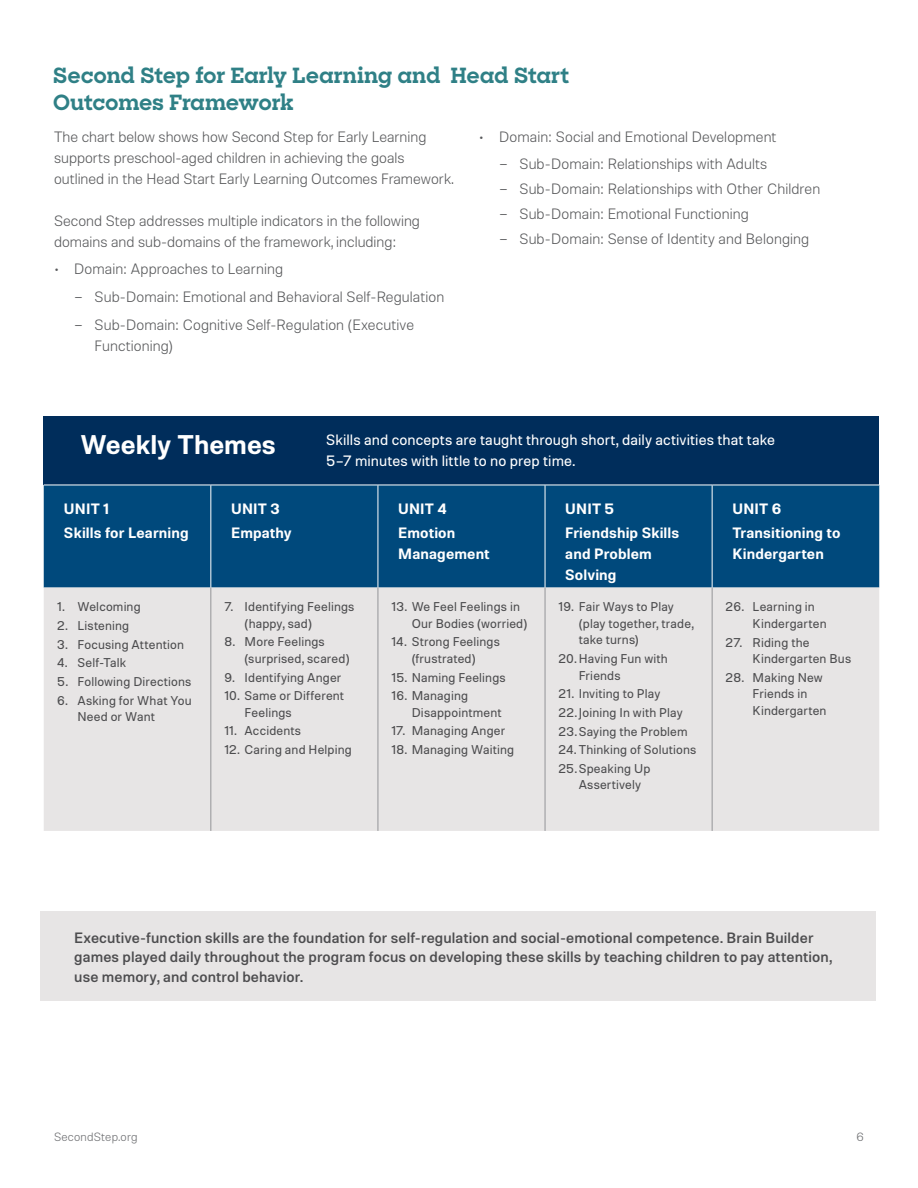
<style>
.page{position:relative;width:918px;height:1188px;background:#fff}
.page>*{position:absolute;margin:0;border:0;box-sizing:border-box;transform-origin:0 0}
.t1{font:600 27px "Molde";color:#fff}
.t2{font:700 21px/27px "Sharp Slab";letter-spacing:-.015em;color:#2f8086}
.t3{font:300 15px/21px "Molde";color:#58595b}
.t4{font:500 15px/19.5px "Molde";letter-spacing:.005em;color:#4d4d4f}
.t5{font:600 15px/24.5px "Molde";letter-spacing:.01em;color:#fff}
.t6{font:15px/21px "Molde";letter-spacing:.005em;color:#fff}
.t7{font:12.75px/16.5px "Molde";letter-spacing:.01em;color:#4d4d4f}
.t8{font:300 12px "Molde";letter-spacing:.015em;color:#6d6e71}
.s1{font-size:16.5px}
</style>
<div class="page">
<div style="left:44px;top:417px;width:835px;height:68px;background:#002d5b"></div>
<div style="left:44px;top:486px;width:835px;height:102px;background:#00497c"></div>
<div style="left:44px;top:588px;width:835px;height:243px;background:#e7e5e5"></div>
<hr style="left:210px;top:485px;width:1px;height:103px;background:#fff">
<hr style="left:378px;top:485px;width:1px;height:103px;background:#fff">
<hr style="left:545px;top:485px;width:1px;height:103px;background:#fff">
<hr style="left:712px;top:485px;width:1px;height:103px;background:#fff">
<hr style="left:210px;top:588px;width:1px;height:243px;background:#939598">
<hr style="left:378px;top:588px;width:1px;height:243px;background:#939598">
<hr style="left:545px;top:588px;width:1px;height:243px;background:#939598">
<hr style="left:712px;top:588px;width:1px;height:243px;background:#939598">
<div style="left:40px;top:912px;width:836px;height:89px;background:#e7e5e5"></div>
<h2 class="t2" style="left:53px;top:61px;width:518px">Second Step for Early Learning and Head Start<br>Outcomes Framework</h2>
<p class="t3" style="left:54px;top:125px;width:401px">The chart below shows how Second Step for Early Learning supports preschool-aged children in achieving the goals outlined in the Head Start Early Learning Outcomes Framework.</p>
<p class="t3" style="left:54px;top:209px;width:367px">Second Step addresses multiple indicators in the following domains and sub-domains of the framework, including:</p>
<p class="t3" style="left:54px;top:258px;width:231px"><span class="s1">•</span> Domain: Approaches to Learning</p>
<p class="t3" style="left:74px;top:286px;width:372px"><span class="s1">–</span> Sub-Domain: Emotional and Behavioral Self-Regulation</p>
<p class="t3" style="left:94px;top:314px;width:321px;text-indent:-20px"><span class="s1">–</span> Sub-Domain: Cognitive Self-Regulation (Executive<br>Functioning)</p>
<p class="t3" style="left:479px;top:125px;width:299px"><span class="s1">•</span> Domain: Social and Emotional Development</p>
<p class="t3" style="left:499px;top:153px;width:270px"><span class="s1">–</span> Sub-Domain: Relationships with Adults</p>
<p class="t3" style="left:499px;top:178px;width:323px"><span class="s1">–</span> Sub-Domain: Relationships with Other Children</p>
<p class="t3" style="left:499px;top:203px;width:251px"><span class="s1">–</span> Sub-Domain: Emotional Functioning</p>
<p class="t3" style="left:499px;top:227px;width:311px"><span class="s1">–</span> Sub-Domain: Sense of Identity and Belonging</p>
<h1 class="t1" style="left:80px;top:427px;width:197px">Weekly Themes</h1>
<p class="t6" style="left:326px;top:428px;width:450px">Skills and concepts are taught through short, daily activities that take<br>5–7 minutes with little to no prep time.</p>
<p class="t5" style="left:64px;top:496px;width:126px">UNIT 1<br>Skills for Learning</p>
<p class="t5" style="left:231px;top:496px;width:62px">UNIT 3<br>Empathy</p>
<p class="t5" style="left:398px;top:496px;width:59px">UNIT 4<br>Emotion</p>
<p class="t5" style="left:398px;top:541px;width:93px">Management</p>
<p class="t7" style="left:57px;top:598px;width:85px">1. Welcoming</p>
<p class="t7" style="left:57px;top:617px;width:74px">2. Listening</p>
<p class="t7" style="left:57px;top:635px;width:128px">3. Focusing Attention</p>
<p class="t7" style="left:57px;top:654px;width:70px">4. Self-Talk</p>
<p class="t7" style="left:57px;top:673px;width:136px">5. Following Directions</p>
<p class="t7" style="left:77px;top:691px;width:116px;text-indent:-20px">6. Asking for What You<br>Need or Want</p>
<p class="t7" style="left:245px;top:598px;width:111px;text-indent:-20px">7. Identifying Feelings (happy, sad)</p>
<p class="t7" style="left:245px;top:633px;width:107px;text-indent:-20px">8. More Feelings (surprised, scared)</p>
<p class="t7" style="left:224px;top:668px;width:119px">9. Identifying Anger</p>
<p class="t7" style="left:245px;top:687px;width:101px;text-indent:-20px">10. Same or Different<br>Feelings</p>
<p class="t7" style="left:224px;top:722px;width:78px">11. Accidents</p>
<p class="t7" style="left:224px;top:741px;width:129px">12. Caring and Helping</p>
<p class="t7" style="left:412px;top:598px;width:117px;text-indent:-20px">13. We Feel Feelings in<br>Our Bodies (worried)</p>
<p class="t7" style="left:391px;top:633px;width:110px;text-align:center">14. Strong Feelings (frustrated)</p>
<p class="t7" style="left:391px;top:668px;width:116px">15. Naming Feelings</p>
<p class="t7" style="left:412px;top:687px;width:92px;text-indent:-20px">16. Managing<br>Disappointment</p>
<p class="t7" style="left:391px;top:722px;width:115px">17. Managing Anger</p>
<p class="t7" style="left:391px;top:741px;width:124px">18. Managing Waiting</p>
<p class="t5" style="left:565px;top:496px;width:116px">UNIT 5<br>Friendship Skills</p>
<p class="t5" style="left:565px;top:543px;width:88px;line-height:21px">and Problem<br>Solving</p>
<p class="t7" style="left:579px;top:598px;width:117px;text-indent:-20px">19. Fair Ways to Play (play together, trade, take turns)</p>
<p class="t7" style="left:579px;top:650px;width:91px;text-indent:-20px">20. Having Fun with<br>Friends</p>
<p class="t7" style="left:559px;top:685px;width:103px">21. Inviting to Play</p>
<p class="t7" style="left:559px;top:703px;width:131px;line-height:18.6px">22. Joining In with Play<br>23.Saying the Problem</p>
<p class="t7" style="left:559px;top:740px;width:139px;line-height:18.6px">24. Thinking of Solutions<br>25.Speaking Up</p>
<p class="t7" style="left:579px;top:776px;width:64px">Assertively</p>
<p class="t5" style="left:732px;top:496px;width:110px">UNIT 6<br>Transitioning to</p>
<p class="t5" style="left:732px;top:541px;width:93px">Kindergarten</p>
<p class="t7" style="left:753px;top:598px;width:75px;text-indent:-27px">26. Learning in<br>Kindergarten</p>
<p class="t7" style="left:753px;top:633px;width:100px;text-indent:-27px">27. Riding the<br>Kindergarten Bus</p>
<p class="t7" style="left:753px;top:668px;width:75px;text-indent:-27px">28. Making New<br>Friends in<br>Kindergarten</p>
<p class="t4" style="left:74px;top:927px;width:759px">Executive-function skills are the foundation for self-regulation and social-emotional competence. Brain Builder games played daily throughout the program focus on developing these skills by teaching children to pay attention, use memory, and control behavior.</p>
<p class="t8" style="left:54px;top:1129px;width:85px">SecondStep.org</p>
<p class="t8" style="left:857px;top:1129px;width:9px">6</p>
</div>
